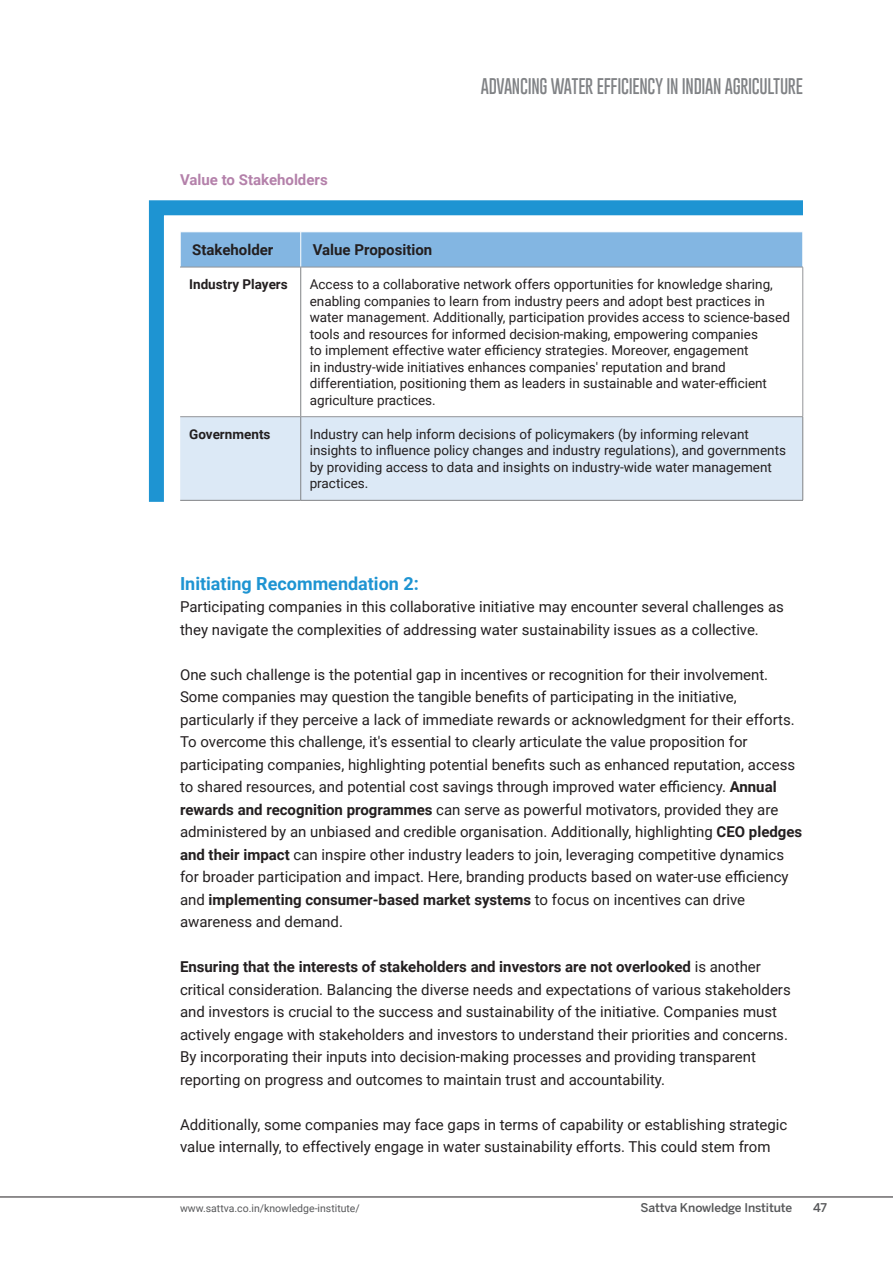
<style>
.page{position:relative;width:893px;height:1263px;background:#fff}
.page>*{position:absolute;margin:0;border:0;box-sizing:border-box;transform-origin:0 0}
.Crosshead{font:700 18px "Roboto";color:#1e94d2}
.t1{font:100 16.5px "Gobold";letter-spacing:-.02em;color:#808285}
.Body_Text{font:15px/22.5px "Roboto";color:#231f20}
.Body_Text-2{font:700 15px "Roboto";color:#231f20}
.Mauve_heading{font:700 15px "Roboto";color:#b481aa}
.Body_Text-3{font:13.5px/16.5px "Roboto";color:#231f20}
.Body_Text-4{font:700 13.5px "Roboto";color:#231f20}
.t2{font:500 12px "Benton Sans";letter-spacing:-.01em;color:#57585a}
.t3{font:10.5px "Roboto";color:#57585a}
.s1{font-weight:700}
</style>
<div class="page">
<hr style="left:0;top:1197px;width:893px;height:1px;background:#231f20">
<svg style="left:148px;top:200px;width:656px;height:302px"></svg>
<p class="Mauve_heading" style="left:180px;top:169px;width:149px">Value to Stakeholders</p>
<p class="t1" style="left:481px;top:76px;width:324px">ADVANCING WATER EFFICIENCY IN INDIAN AGRICULTURE</p>
<p class="Body_Text-2" style="left:192px;top:239px;width:83px">Stakeholder</p>
<p class="Body_Text-2" style="left:313px;top:239px;width:121px">Value Proposition</p>
<p class="Body_Text-4" style="left:189px;top:275px;width:100px">Industry Players</p>
<p class="Body_Text-3" style="left:310px;top:276px;width:482px">Access to a collaborative network offers opportunities for knowledge sharing, enabling companies to learn from industry peers and adopt best practices in water management. Additionally, participation provides access to science-based tools and resources for informed decision-making, empowering companies<br>to implement effective water efficiency strategies. Moreover, engagement<br>in industry-wide initiatives enhances companies' reputation and brand differentiation, positioning them as leaders in sustainable and water-efficient agriculture practices.</p>
<p class="Body_Text-4" style="left:189px;top:425px;width:83px">Governments</p>
<p class="Body_Text-3" style="left:310px;top:425px;width:478px">Industry can help inform decisions of policymakers (by informing relevant insights to influence policy changes and industry regulations), and governments by providing access to data and insights on industry-wide water management practices.</p>
<p class="Crosshead" style="left:180px;top:570px;width:240px">Initiating Recommendation 2:</p>
<p class="Body_Text" style="left:180px;top:595px;width:605px">Participating companies in this collaborative initiative may encounter several challenges as they navigate the complexities of addressing water sustainability issues as a collective.</p>
<p class="Body_Text" style="left:180px;top:662px;width:624px">One such challenge is the potential gap in incentives or recognition for their involvement.<br>Some companies may question the tangible benefits of participating in the initiative, particularly if they perceive a lack of immediate rewards or acknowledgment for their efforts.<br>To overcome this challenge, it's essential to clearly articulate the value proposition for participating companies, highlighting potential benefits such as enhanced reputation, access to shared resources, and potential cost savings through improved water efficiency. <span class="s1">Annual rewards and recognition programmes</span> can serve as powerful motivators, provided they are administered by an unbiased and credible organisation. Additionally, highlighting <span class="s1">CEO pledges and their impact</span> can inspire other industry leaders to join, leveraging competitive dynamics for broader participation and impact. Here, branding products based on water-use efficiency and <span class="s1">implementing consumer-based market systems</span> to focus on incentives can drive awareness and demand.</p>
<p class="Body_Text" style="left:180px;top:955px;width:612px"><span class="s1">Ensuring that the interests of stakeholders and investors are not overlooked</span> is another critical consideration. Balancing the diverse needs and expectations of various stakeholders and investors is crucial to the success and sustainability of the initiative. Companies must actively engage with stakeholders and investors to understand their priorities and concerns.<br>By incorporating their inputs into decision-making processes and providing transparent reporting on progress and outcomes to maintain trust and accountability.</p>
<p class="Body_Text" style="left:180px;top:1112px;width:609px">Additionally, some companies may face gaps in terms of capability or establishing strategic value internally, to effectively engage in water sustainability efforts. This could stem from</p>
<p class="t3" style="left:180px;top:1201px;width:181px">www.sattva.co.in/knowledge-institute/</p>
<p class="t2" style="left:640px;top:1200px;width:153px">Sattva Knowledge Institute</p>
<p class="t2" style="left:813px;top:1200px;width:15px">47</p>
</div>
